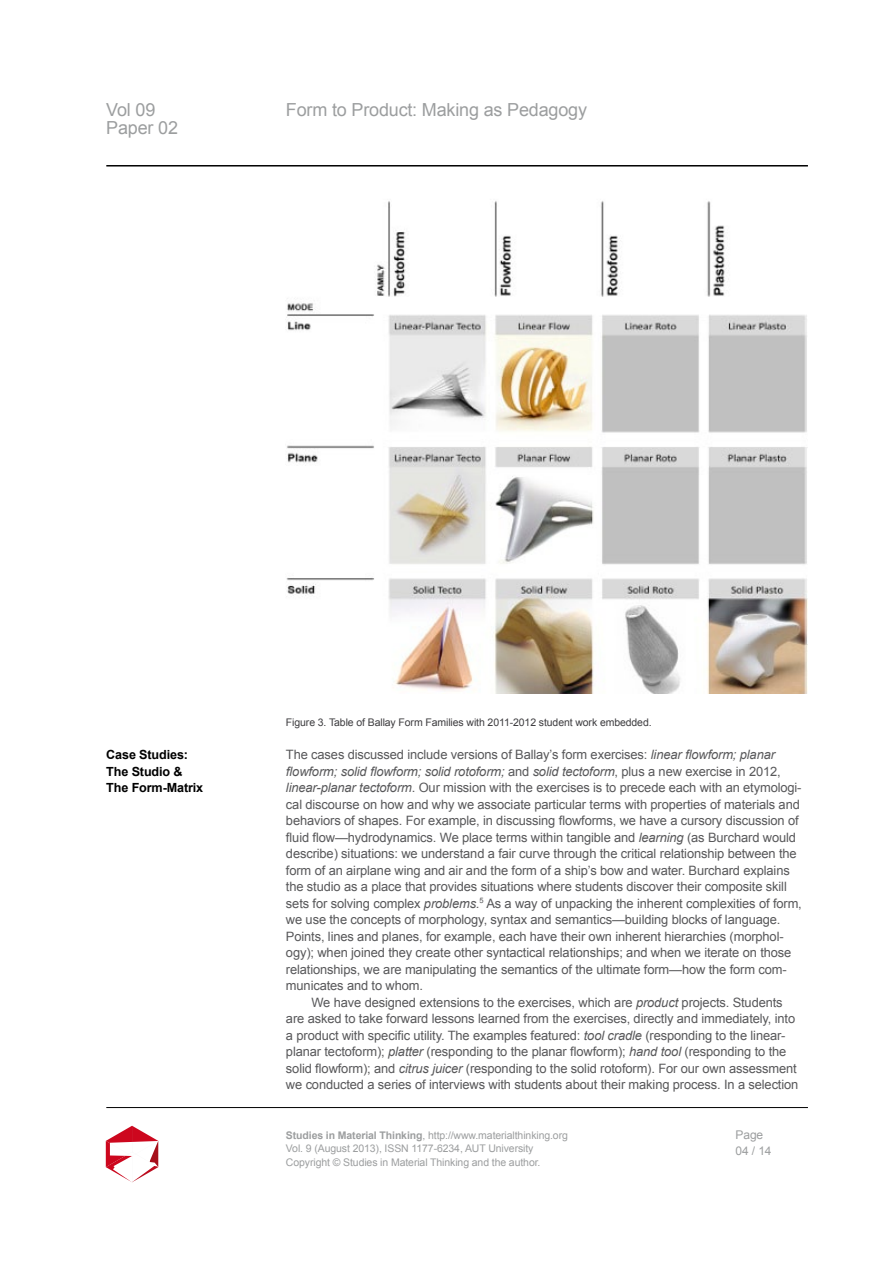
<style>
.page{position:relative;width:893px;height:1263px;background:#fff}
.page>*{position:absolute;margin:0;border:0;box-sizing:border-box;transform-origin:0 0}
.t1{font:18px "Arial";letter-spacing:-.01em;color:#9c9e9f}
.t2{font:12.9px/16.5px "Arial";letter-spacing:-.01em;color:#58585a}
.t3{font:700 12.6px/16.5px "Arial";letter-spacing:-.01em;color:#000}
.t4{font:12px/16.5px "Arial";letter-spacing:-.01em;color:#9c9e9f}
.t5{font:10.5px/13.5px "Arial";letter-spacing:-.01em;color:#9c9e9f}
.t6{font:10.5px "Arial";letter-spacing:-.01em;color:#3e3d40}
.s1{font-style:italic}
.s2{font-weight:700}
</style>
<div class="page">
<hr style="left:106px;top:165px;width:702px;height:2px;background:#000">
<hr style="left:106px;top:1107px;width:702px;height:1px;background:#000">
<svg style="left:106px;top:1126px;width:52px;height:56px"></svg>
<img style="left:286px;top:201px;width:522px;height:492px">
<h1 class="t1" style="left:106px;top:97px;width:51px">Vol 09</h1>
<h1 class="t1" style="left:286px;top:97px;width:303px">Form to Product: Making as Pedagogy</h1>
<h1 class="t1" style="left:106px;top:115px;width:73px">Paper 02</h1>
<p class="t3" style="left:106px;top:747px;width:98px">Case Studies:<br>The Studio &amp;<br>The Form-Matrix</p>
<p class="t6" style="left:286px;top:715px;width:367px">Figure 3. Table of Ballay Form Families with 2011-2012 student work embedded.</p>
<p class="t2" style="left:286px;top:746px;width:517px">The cases discussed include versions of Ballay’s form exercises: <span class="s1">linear flowform; planar flowform; solid flowform; solid rotoform;</span> and <span class="s1">solid tectoform</span>, plus a new exercise in 2012, <span class="s1">linear-planar tectoform</span>. Our mission with the exercises is to precede each with an etymologi&shy;cal discourse on how and why we associate particular terms with properties of materials and behaviors of shapes. For example, in discussing flowforms, we have a cursory discussion of fluid flow—hydrodynamics. We place terms within tangible and <span class="s1">learning</span> (as Burchard would describe) situations: we understand a fair curve through the critical relationship between the form of an airplane wing and air and the form of a ship’s bow and water. Burchard explains the studio as a place that provides situations where students discover their composite skill sets for solving complex <span class="s1">problems.</span><sup>5</sup> As a way of unpacking the inherent complexities of form, we use the concepts of morphology, syntax and semantics—building blocks of language.<br>Points, lines and planes, for example, each have their own inherent hierarchies (morphol&shy;ogy); when joined they create other syntactical relationships; and when we iterate on those relationships, we are manipulating the semantics of the ultimate form—how the form com&shy;municates and to whom.</p>
<p class="t2" style="left:286px;top:994px;width:514px;text-indent:26px">We have designed extensions to the exercises, which are <span class="s1">product</span> projects. Students are asked to take forward lessons learned from the exercises, directly and immediately, into a product with specific utility. The examples featured: <span class="s1">tool cradle</span> (responding to the linear&shy;planar tectoform); <span class="s1">platter</span> (responding to the planar flowform); <span class="s1">hand tool</span> (responding to the solid flowform); and <span class="s1">citrus juicer</span> (responding to the solid rotoform). For our own assessment we conducted a series of interviews with students about their making process. In a selection</p>
<p class="t5" style="left:286px;top:1128px;width:283px"><span class="s2">Studies in Material Thinking</span>, http://www.materialthinking.org<br>Vol. 9 (August 2013), ISSN 1177-6234, AUT University<br>Copyright © Studies in Material Thinking and the author.</p>
<p class="t4" style="left:736px;top:1126px;width:37px">Page<br>04 / 14</p>
</div>
